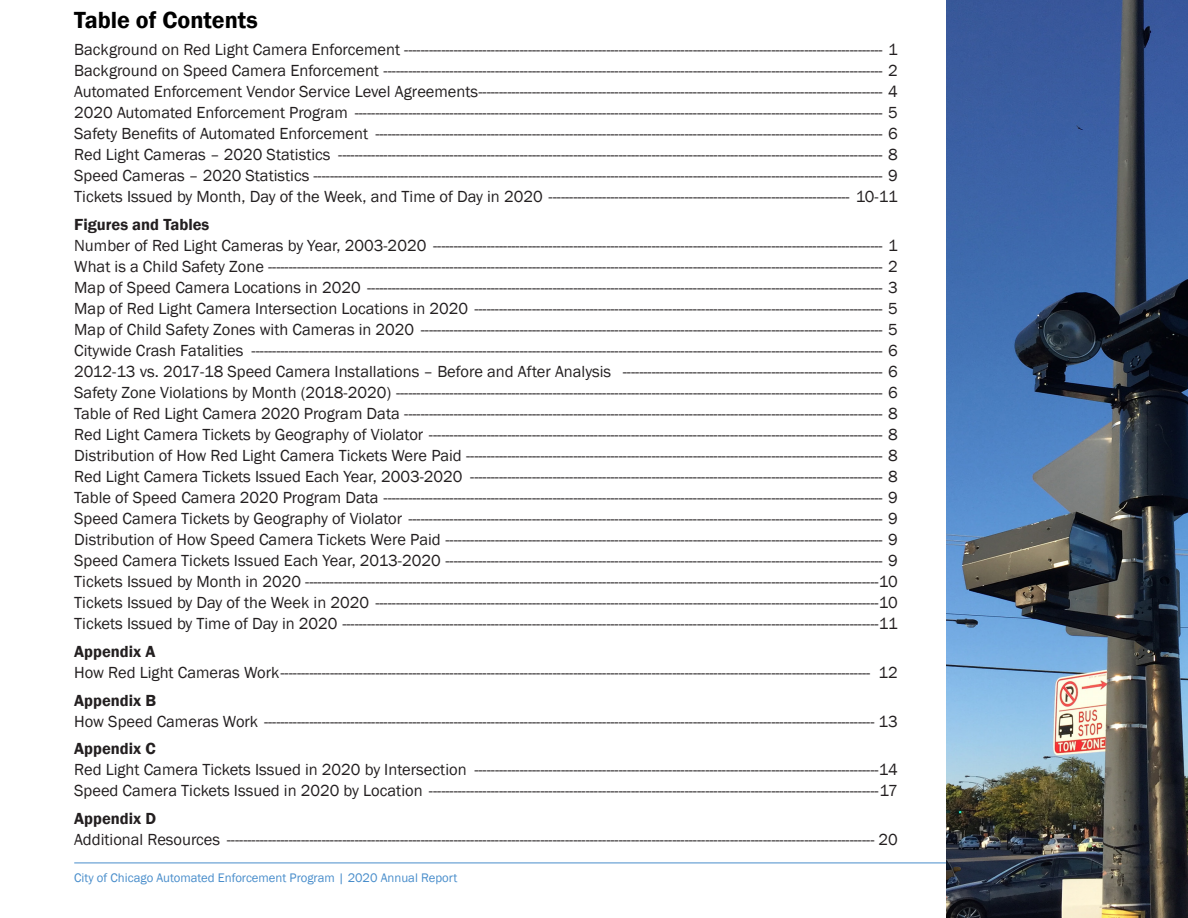
<style>
.page{position:relative;width:1188px;height:918px;background:#fff}
.page>*{position:absolute;margin:0;border:0;box-sizing:border-box;transform-origin:0 0}
.head_2{font:600 24px "Franklin Gothic";color:#000}
.table_head{font:16.5px/21px "Franklin Gothic";color:#231f20}
.table_head-2{font:600 16.5px "Franklin Gothic";color:#231f20}
.t1{font:12.75px "Franklin Gothic";color:#488dcb}
.s1{font-weight:600}
</style>
<div class="page">
<hr style="left:74px;top:863px;width:1114px;height:1px;background:#488dcb">
<img style="left:946px;top:0;width:242px;height:918px">
<p class="head_2" style="left:74px;top:5px;width:185px">Table of Contents</p>
<p class="table_head" style="left:74px;top:40px;width:825px">Background on Red Light Camera Enforcement -------------------------------------------------------------------------------------------------------------------- 1</p>
<p class="table_head" style="left:74px;top:61px;width:825px">Background on Speed Camera Enforcement ------------------------------------------------------------------------------------------------------------------------- 2</p>
<p class="table_head" style="left:74px;top:82px;width:825px">Automated Enforcement Vendor Service Level Agreements-------------------------------------------------------------------------------------------------- 4</p>
<p class="table_head" style="left:74px;top:103px;width:825px">2020 Automated Enforcement Program -------------------------------------------------------------------------------------------------------------------------------- 5</p>
<p class="table_head" style="left:74px;top:124px;width:825px">Safety Benefits of Automated Enforcement --------------------------------------------------------------------------------------------------------------------------- 6</p>
<p class="table_head" style="left:74px;top:145px;width:825px">Red Light Cameras – 2020 Statistics ------------------------------------------------------------------------------------------------------------------------------------ 8</p>
<p class="table_head" style="left:74px;top:166px;width:825px">Speed Cameras – 2020 Statistics ------------------------------------------------------------------------------------------------------------------------------------------ 9</p>
<p class="table_head" style="left:74px;top:187px;width:825px">Tickets Issued by Month, Day of the Week, and Time of Day in 2020 ------------------------------------------------------------------------- 10-11</p>
<p class="table_head-2" style="left:74px;top:214px;width:137px">Figures and Tables</p>
<p class="table_head" style="left:74px;top:235px;width:825px">Number of Red Light Cameras by Year, 2003-2020 ------------------------------------------------------------------------------------------------------------- 1</p>
<p class="table_head" style="left:74px;top:256px;width:825px">What is a Child Safety Zone ----------------------------------------------------------------------------------------------------------------------------------------------------- 2</p>
<p class="table_head" style="left:74px;top:277px;width:825px">Map of Speed Camera Locations in 2020 ----------------------------------------------------------------------------------------------------------------------------- 3</p>
<p class="table_head" style="left:74px;top:298px;width:825px">Map of Red Light Camera Intersection Locations in 2020 --------------------------------------------------------------------------------------------------- 5</p>
<p class="table_head" style="left:74px;top:319px;width:825px">Map of Child Safety Zones with Cameras in 2020 ---------------------------------------------------------------------------------------------------------------- 5</p>
<p class="table_head" style="left:74px;top:340px;width:825px">Citywide Crash Fatalities --------------------------------------------------------------------------------------------------------------------------------------------------------- 6</p>
<p class="table_head" style="left:74px;top:361px;width:825px">2012-13 vs. 2017-18 Speed Camera Installations – Before and After Analysis --------------------------------------------------------------- 6</p>
<p class="table_head" style="left:74px;top:382px;width:825px">Safety Zone Violations by Month (2018-2020) ---------------------------------------------------------------------------------------------------------------------- 6</p>
<p class="table_head" style="left:74px;top:403px;width:825px">Table of Red Light Camera 2020 Program Data -------------------------------------------------------------------------------------------------------------------- 8</p>
<p class="table_head" style="left:74px;top:424px;width:825px">Red Light Camera Tickets by Geography of Violator -------------------------------------------------------------------------------------------------------------- 8</p>
<p class="table_head" style="left:74px;top:445px;width:825px">Distribution of How Red Light Camera Tickets Were Paid ----------------------------------------------------------------------------------------------------- 8</p>
<p class="table_head" style="left:74px;top:466px;width:825px">Red Light Camera Tickets Issued Each Year, 2003-2020 ---------------------------------------------------------------------------------------------------- 8</p>
<p class="table_head" style="left:74px;top:487px;width:825px">Table of Speed Camera 2020 Program Data ------------------------------------------------------------------------------------------------------------------------- 9</p>
<p class="table_head" style="left:74px;top:508px;width:825px">Speed Camera Tickets by Geography of Violator ------------------------------------------------------------------------------------------------------------------- 9</p>
<p class="table_head" style="left:74px;top:529px;width:825px">Distribution of How Speed Camera Tickets Were Paid ---------------------------------------------------------------------------------------------------------- 9</p>
<p class="table_head" style="left:74px;top:550px;width:825px">Speed Camera Tickets Issued Each Year, 2013-2020 ---------------------------------------------------------------------------------------------------------- 9</p>
<p class="table_head" style="left:74px;top:571px;width:825px">Tickets Issued by Month in 2020 -------------------------------------------------------------------------------------------------------------------------------------------10</p>
<p class="table_head" style="left:74px;top:592px;width:825px">Tickets Issued by Day of the Week in 2020 --------------------------------------------------------------------------------------------------------------------------10</p>
<p class="table_head" style="left:74px;top:613px;width:825px">Tickets Issued by Time of Day in 2020 ----------------------------------------------------------------------------------------------------------------------------------11</p>
<p class="table_head" style="left:74px;top:641px;width:825px"><span class="s1">Appendix A<br></span>How Red Light Cameras Work----------------------------------------------------------------------------------------------------------------------------------------------- 12</p>
<p class="table_head" style="left:74px;top:690px;width:825px"><span class="s1">Appendix B<br></span>How Speed Cameras Work ---------------------------------------------------------------------------------------------------------------------------------------------------- 13</p>
<p class="table_head" style="left:74px;top:739px;width:825px"><span class="s1">Appendix C<br></span>Red Light Camera Tickets Issued in 2020 by Intersection --------------------------------------------------------------------------------------------------14<br>Speed Camera Tickets Issued in 2020 by Location -------------------------------------------------------------------------------------------------------------17</p>
<p class="table_head" style="left:74px;top:808px;width:825px"><span class="s1">Appendix D<br></span>Additional Resources ------------------------------------------------------------------------------------------------------------------------------------------------------------- 20</p>
<p class="t1" style="left:74px;top:869px;width:385px">City of Chicago Automated Enforcement Program | 2020 Annual Report</p>
</div>
